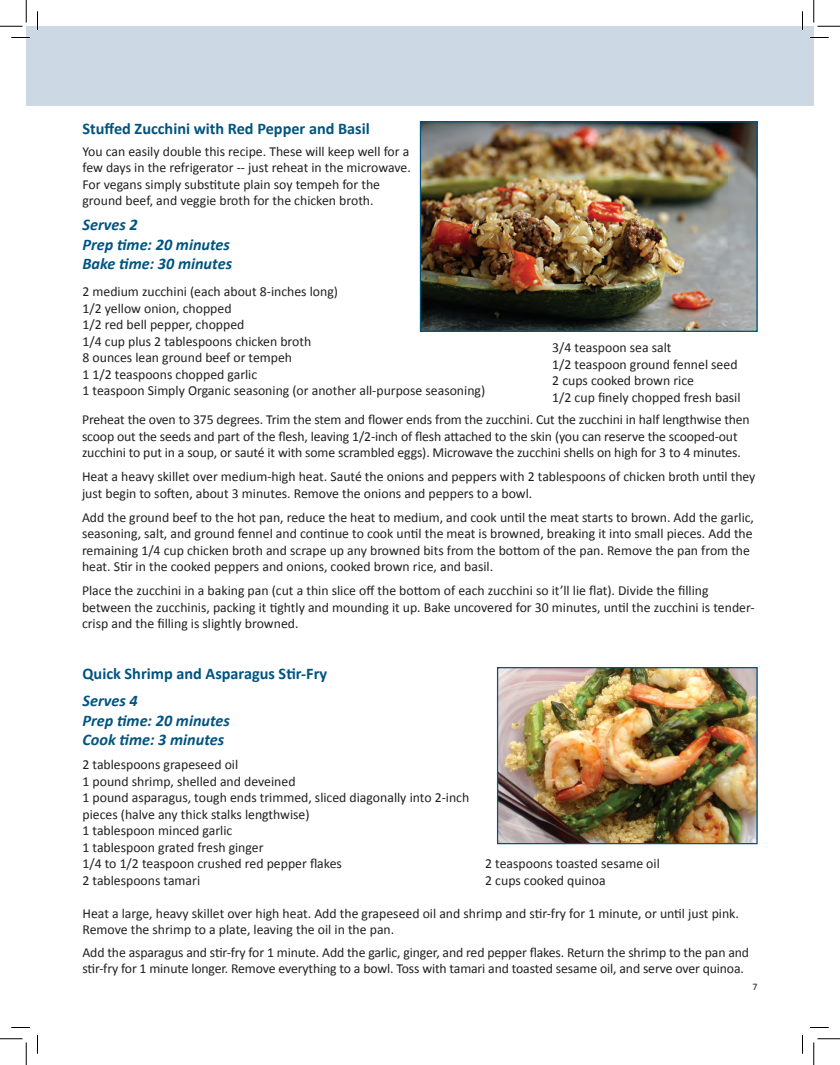
<style>
.page{position:relative;width:840px;height:1065px;background:#fff}
.page>*{position:absolute;margin:0;border:0;box-sizing:border-box;transform-origin:0 0}
.t1{font:italic 700 16.25px/19.5px "Calibri";color:#005480}
.t2{font:700 16.25px "Calibri";color:#005480}
.t3{font:13.75px/16.5px "Calibri";color:#231f20}
.t4{font:10px "Calibri";color:#231f20}
</style>
<div class="page">
<div style="left:27px;top:26px;width:787px;height:80px;background:#ccd9e4"></div>
<div style="left:26px;top:26px;width:21px;height:80px;background:#ccd9e4"></div>
<img style="left:422px;top:123px;width:334px;height:207px">
<div style="left:420px;top:121px;width:338px;height:211px;border:1px solid #005480"></div>
<img style="left:499px;top:669px;width:257px;height:173px">
<div style="left:497px;top:667px;width:261px;height:177px;border:1px solid #005480"></div>
<svg style="left:11px;top:37px;width:19px;height:1px"></svg>
<svg style="left:810px;top:37px;width:19px;height:1px"></svg>
<svg style="left:11px;top:1027px;width:19px;height:1px"></svg>
<svg style="left:810px;top:1027px;width:19px;height:1px"></svg>
<svg style="left:37px;top:11px;width:1px;height:19px"></svg>
<svg style="left:37px;top:1035px;width:1px;height:19px"></svg>
<svg style="left:802px;top:11px;width:1px;height:19px"></svg>
<svg style="left:802px;top:1035px;width:1px;height:19px"></svg>
<svg style="left:0;top:0;width:27px;height:27px"></svg>
<svg style="left:0;top:1039px;width:27px;height:26px"></svg>
<svg style="left:814px;top:0;width:26px;height:27px"></svg>
<svg style="left:814px;top:1039px;width:26px;height:26px"></svg>
<p class="t2" style="left:82px;top:118px;width:289px">Stuffed Zucchini with Red Pepper and Basil</p>
<p class="t3" style="left:82px;top:142px;width:330px">You can easily double this recipe. These will keep well for a few days in the refrigerator -- just reheat in the microwave.<br>For vegans simply substitute plain soy tempeh for the ground beef, and veggie broth for the chicken broth.</p>
<p class="t1" style="left:82px;top:214px;width:151px">Serves 2<br>Prep time: 20 minutes<br>Bake time: 30 minutes</p>
<p class="t3" style="left:82px;top:283px;width:404px">2 medium zucchini (each about 8-inches long)<br>1/2 yellow onion, chopped<br>1/2 red bell pepper, chopped<br>1/4 cup plus 2 tablespoons chicken broth<br>8 ounces lean ground beef or tempeh<br>1 1/2 teaspoons chopped garlic<br>1 teaspoon Simply Organic seasoning (or another all-purpose seasoning)</p>
<p class="t3" style="left:82px;top:411px;width:669px">Preheat the oven to 375 degrees. Trim the stem and flower ends from the zucchini. Cut the zucchini in half lengthwise then scoop out the seeds and part of the flesh, leaving 1/2-inch of flesh attached to the skin (you can reserve the scooped-out zucchini to put in a soup, or sauté it with some scrambled eggs). Microwave the zucchini shells on high for 3 to 4 minutes.</p>
<p class="t3" style="left:82px;top:468px;width:675px">Heat a heavy skillet over medium-high heat. Sauté the onions and peppers with 2 tablespoons of chicken broth until they just begin to soften, about 3 minutes. Remove the onions and peppers to a bowl.</p>
<p class="t3" style="left:82px;top:508px;width:674px">Add the ground beef to the hot pan, reduce the heat to medium, and cook until the meat starts to brown. Add the garlic, seasoning, salt, and ground fennel and continue to cook until the meat is browned, breaking it into small pieces. Add the remaining 1/4 cup chicken broth and scrape up any browned bits from the bottom of the pan. Remove the pan from the heat. Stir in the cooked peppers and onions, cooked brown rice, and basil.</p>
<p class="t3" style="left:82px;top:582px;width:674px">Place the zucchini in a baking pan (cut a thin slice off the bottom of each zucchini so it’ll lie flat). Divide the filling between the zucchinis, packing it tightly and mounding it up. Bake uncovered for 30 minutes, until the zucchini is tender&shy;crisp and the filling is slightly browned.</p>
<p class="t3" style="left:552px;top:339px;width:190px">3/4 teaspoon sea salt<br>1/2 teaspoon ground fennel seed<br>2 cups cooked brown rice<br>1/2 cup finely chopped fresh basil</p>
<p class="t2" style="left:82px;top:664px;width:246px">Quick Shrimp and Asparagus Stir-Fry</p>
<p class="t1" style="left:82px;top:690px;width:149px">Serves 4<br>Prep time: 20 minutes<br>Cook time: 3 minutes</p>
<p class="t3" style="left:82px;top:756px;width:388px">2 tablespoons grapeseed oil<br>1 pound shrimp, shelled and deveined<br>1 pound asparagus, tough ends trimmed, sliced diagonally into 2-inch pieces (halve any thick stalks lengthwise)<br>1 tablespoon minced garlic<br>1 tablespoon grated fresh ginger<br>1/4 to 1/2 teaspoon crushed red pepper flakes<br>2 tablespoons tamari</p>
<p class="t3" style="left:82px;top:904px;width:658px">Heat a large, heavy skillet over high heat. Add the grapeseed oil and shrimp and stir-fry for 1 minute, or until just pink.<br>Remove the shrimp to a plate, leaving the oil in the pan.</p>
<p class="t3" style="left:82px;top:943px;width:668px">Add the asparagus and stir-fry for 1 minute. Add the garlic, ginger, and red pepper flakes. Return the shrimp to the pan and stir-fry for 1 minute longer. Remove everything to a bowl. Toss with tamari and toasted sesame oil, and serve over quinoa.</p>
<p class="t3" style="left:485px;top:855px;width:176px">2 teaspoons toasted sesame oil<br>2 cups cooked quinoa</p>
<p class="t4" style="left:752px;top:980px;width:7px">7</p>
</div>
